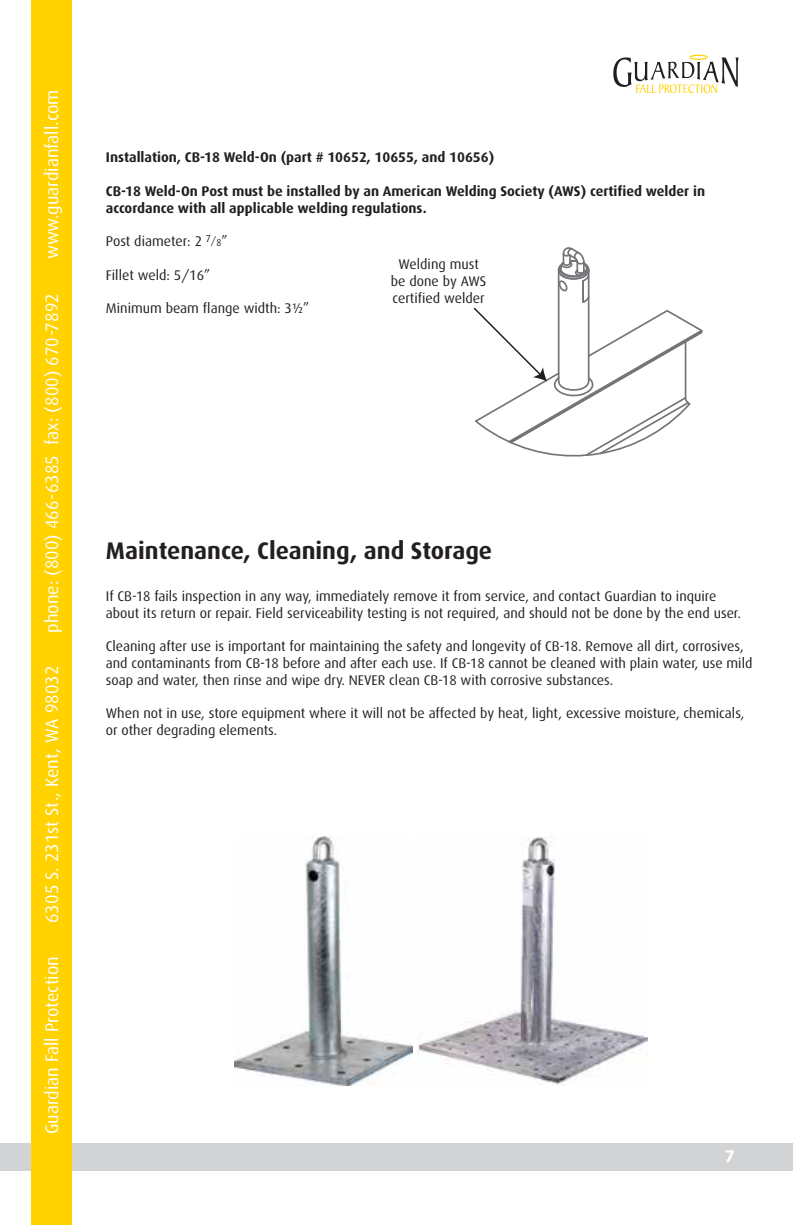
<style>
.page{position:relative;width:793px;height:1225px;background:#fff}
.page>*{position:absolute;margin:0;border:0;box-sizing:border-box;transform-origin:0 0}
.t1{font:700 24px "Dax";color:#231f20}
.t2{font:18px "Dax";color:#fff}
.t3{font:700 18px "Myriad Pro";color:#fff}
.t4{font:14px/16.8px "Dax";color:#231f20}
.t5{font:700 14px/16.8px "Dax";color:#231f20}
.s1{font-size:10px}
</style>
<div class="page">
<svg style="left:473px;top:247px;width:230px;height:210px"></svg>
<div style="left:0;top:1143px;width:792px;height:27px;background:#d1d3d4"></div>
<div style="left:32px;top:0;width:40px;height:1224px;background:#ffd200"></div>
<svg style="left:613px;top:55px;width:125px;height:38px"></svg>
<img style="left:234px;top:836px;width:178px;height:249px">
<img style="left:417px;top:836px;width:230px;height:249px">
<p class="t2" style="left:42px;top:259px;width:171px;rotate:-90deg">www.guardianfall.com</p>
<p class="t2" style="left:42px;top:632px;width:341px;rotate:-90deg">phone: (800) 466-6385 fax: (800) 670-7892</p>
<p class="t2" style="left:42px;top:922px;width:258px;rotate:-90deg">6305 S. 231st St., Kent, WA 98032</p>
<p class="t2" style="left:42px;top:1134px;width:179px;rotate:-90deg">Guardian Fall Protection</p>
<p class="t5" style="left:106px;top:149px;width:389px">Installation, CB-18 Weld-On (part # 10652, 10655, and 10656)</p>
<p class="t5" style="left:106px;top:182px;width:600px">CB-18 Weld-On Post must be installed by an American Welding Society (AWS) certified welder in accordance with all applicable welding regulations.</p>
<p class="t4" style="left:106px;top:233px;width:123px">Post diameter: 2 <sup>7</sup><span class="s1">/8</span>”</p>
<p class="t4" style="left:106px;top:266px;width:106px">Fillet weld: 5/16”</p>
<p class="t4" style="left:106px;top:300px;width:205px">Minimum beam flange width: 3½”</p>
<p class="t4" style="left:390px;top:256px;width:97px;text-align:center">Welding must be done by AWS certified welder</p>
<h1 class="t1" style="left:106px;top:537px;width:387px">Maintenance, Cleaning, and Storage</h1>
<p class="t4" style="left:106px;top:587px;width:636px">If CB-18 fails inspection in any way, immediately remove it from service, and contact Guardian to inquire about its return or repair. Field serviceability testing is not required, and should not be done by the end user.</p>
<p class="t4" style="left:106px;top:638px;width:647px">Cleaning after use is important for maintaining the safety and longevity of CB-18. Remove all dirt, corrosives, and contaminants from CB-18 before and after each use. If CB-18 cannot be cleaned with plain water, use mild soap and water, then rinse and wipe dry. NEVER clean CB-18 with corrosive substances.</p>
<p class="t4" style="left:106px;top:705px;width:639px">When not in use, store equipment where it will not be affected by heat, light, excessive moisture, chemicals, or other degrading elements.</p>
<p class="t3" style="left:724px;top:1144px;width:11px">7</p>
</div>
